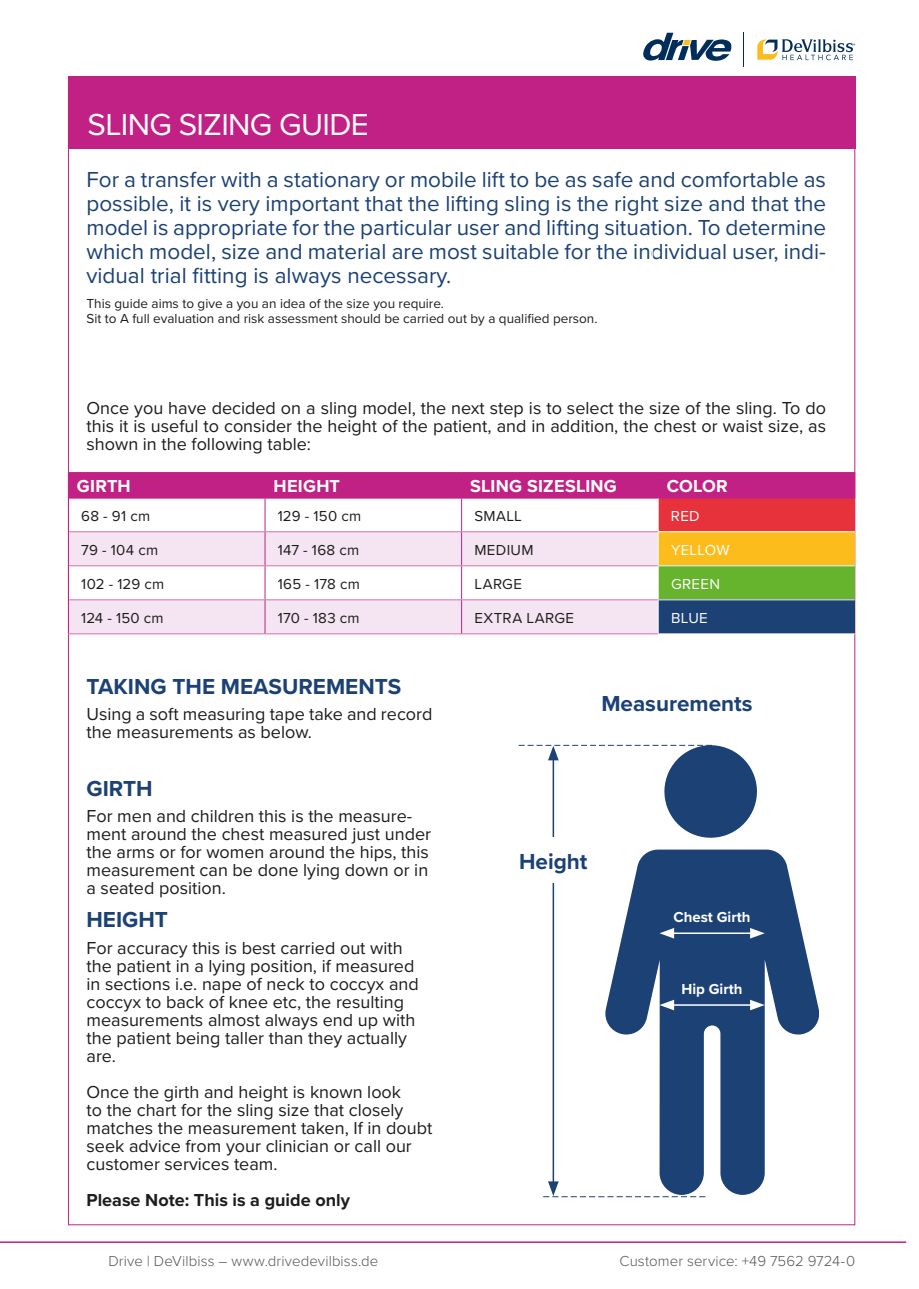
<style>
.page{position:relative;width:919px;height:1289px;background:#fff}
.page>*{position:absolute;margin:0;border:0;box-sizing:border-box;transform-origin:0 0}
.t1{font:31.5px "Proxima Nova";letter-spacing:-.02em;color:#fff}
.t2{font:22.5px/24px "Proxima Nova";color:#1b4175;text-align:justify}
.t3{font:700 22.5px "Proxima Nova";color:#1b4175}
.t4{font:18px/18px "Proxima Nova";color:#1d1d1b}
.t5{font:700 18px "Proxima Nova";letter-spacing:.015em;color:#fff}
.t6{font:700 18px "Proxima Nova";color:#1d1d1b}
.t7{font:15px "Proxima Nova";letter-spacing:.015em;color:#1d1d1b}
.t8{font:300 15px "Proxima Nova";letter-spacing:.005em;color:#575756}
.t9{font:15px "Proxima Nova";letter-spacing:.02em;color:#fff}
.t10{font:700 15px "Proxima Nova";color:#fff}
.t11{font:15px "Proxima Nova";letter-spacing:.035em;color:#1d1d1b}
.t12{font:13.5px/15px "Proxima Nova";color:#1d1d1b}
</style>
<div class="page">
<svg style="left:757px;top:39px;width:98px;height:21px"></svg>
<svg style="left:643px;top:33px;width:88px;height:28px"></svg>
<hr style="left:743px;top:33px;width:1px;height:34px;background:#002d59">
<hr style="left:0;top:1241px;width:906px;height:1px;background:#c12184">
<div style="left:68px;top:77px;width:787px;height:72px;background:#c12184"></div>
<div style="left:658px;top:498px;width:196px;height:33px;background:#e7313b"></div>
<svg style="left:69px;top:532px;width:588px;height:101px;fill:#f5e4f1"></svg>
<div style="left:658px;top:531px;width:196px;height:35px;background:#fcbd1c"></div>
<div style="left:658px;top:566px;width:196px;height:34px;background:#66b32e"></div>
<div style="left:658px;top:600px;width:196px;height:34px;background:#1b4175"></div>
<div style="left:68px;top:472px;width:787px;height:26px;background:#c12184"></div>
<hr style="left:461px;top:497px;width:197px;height:1px;background:#c12184">
<hr style="left:658px;top:497px;width:197px;height:1px;background:#c12184">
<hr style="left:657px;top:531px;width:197px;height:1px;background:#fff">
<hr style="left:657px;top:633px;width:197px;height:1px;background:#fff">
<hr style="left:658px;top:565px;width:196px;height:1px;background:#fff">
<hr style="left:658px;top:599px;width:196px;height:1px;background:#fff">
<hr style="left:68px;top:498px;width:1px;height:33px;background:#c12184">
<hr style="left:264px;top:498px;width:1px;height:33px;background:#c12184">
<hr style="left:461px;top:498px;width:1px;height:33px;background:#c12184">
<hr style="left:68px;top:531px;width:1px;height:35px;background:#c12184">
<hr style="left:69px;top:531px;width:196px;height:1px;background:#d171aa">
<hr style="left:264px;top:532px;width:1px;height:33px;background:#c12184">
<hr style="left:265px;top:531px;width:196px;height:1px;background:#d171aa">
<hr style="left:461px;top:532px;width:1px;height:33px;background:#c12184">
<hr style="left:461px;top:531px;width:196px;height:1px;background:#d171aa">
<hr style="left:68px;top:566px;width:1px;height:34px;background:#c12184">
<hr style="left:69px;top:565px;width:196px;height:1px;background:#d171aa">
<hr style="left:264px;top:566px;width:1px;height:33px;background:#c12184">
<hr style="left:265px;top:565px;width:196px;height:1px;background:#d171aa">
<hr style="left:461px;top:566px;width:1px;height:33px;background:#c12184">
<hr style="left:461px;top:565px;width:196px;height:1px;background:#d171aa">
<hr style="left:68px;top:600px;width:1px;height:33px;background:#c12184">
<hr style="left:69px;top:599px;width:196px;height:1px;background:#d171aa">
<hr style="left:68px;top:633px;width:197px;height:1px;background:#d171aa">
<hr style="left:264px;top:600px;width:1px;height:33px;background:#c12184">
<hr style="left:265px;top:599px;width:196px;height:1px;background:#d171aa">
<hr style="left:265px;top:633px;width:196px;height:1px;background:#d171aa">
<hr style="left:461px;top:600px;width:1px;height:33px;background:#c12184">
<hr style="left:461px;top:599px;width:196px;height:1px;background:#d171aa">
<hr style="left:461px;top:633px;width:196px;height:1px;background:#d171aa">
<svg style="left:605px;top:849px;width:213px;height:345px;fill:#1b4175"></svg>
<hr style="left:552px;top:758px;width:2px;height:425px;background:#1b4175">
<hr style="left:672px;top:1004px;width:80px;height:1px;background:#fff">
<svg style="left:750px;top:999px;width:14px;height:11px"></svg>
<svg style="left:659px;top:999px;width:15px;height:11px"></svg>
<hr style="left:672px;top:932px;width:80px;height:2px;background:#fff">
<svg style="left:750px;top:927px;width:14px;height:11px"></svg>
<svg style="left:659px;top:927px;width:15px;height:11px"></svg>
<svg style="left:543px;top:1181px;width:162px;height:16px"></svg>
<svg style="left:518px;top:745px;width:239px;height:93px"></svg>
<div style="left:503px;top:836px;width:100px;height:46px;background:#fff"></div>
<h1 class="t1" style="left:88px;top:101px;width:283px">SLING SIZING GUIDE</h1>
<p class="t2" style="left:86px;top:166px;width:741px">For a transfer with a stationary or mobile lift to be as safe and comfortable as possible, it is very important that the lifting sling is the right size and that the model is appropriate for the particular user and lifting situation. To determine which model, size and material are most suitable for the individual user, indi&shy;vidual trial fitting is always necessary.</p>
<p class="t12" style="left:86px;top:296px;width:512px">This guide aims to give a you an idea of the size you require.<br>Sit to A full evaluation and risk assessment should be carried out by a qualified person.</p>
<p class="t4" style="left:86px;top:398px;width:741px;text-align:justify">Once you have decided on a sling model, the next step is to select the size of the sling. To do this it is useful to consider the height of the patient, and in addition, the chest or waist size, as shown in the following table:</p>
<p class="t5" style="left:77px;top:473px;width:55px">GIRTH</p>
<p class="t5" style="left:273px;top:473px;width:68px">HEIGHT</p>
<p class="t5" style="left:470px;top:473px;width:148px">SLING SIZESLING</p>
<p class="t5" style="left:666px;top:473px;width:63px">COLOR</p>
<p class="t7" style="left:81px;top:504px;width:70px">68 - 91 cm</p>
<p class="t7" style="left:278px;top:504px;width:85px">129 - 150 cm</p>
<p class="t7" style="left:474px;top:504px;width:49px">SMALL</p>
<p class="t9" style="left:671px;top:504px;width:30px">RED</p>
<p class="t7" style="left:81px;top:538px;width:78px">79 - 104 cm</p>
<p class="t7" style="left:278px;top:538px;width:83px">147 - 168 cm</p>
<p class="t7" style="left:474px;top:538px;width:61px">MEDIUM</p>
<p class="t9" style="left:671px;top:538px;width:60px">YELLOW</p>
<p class="t7" style="left:81px;top:572px;width:85px">102 - 129 cm</p>
<p class="t7" style="left:278px;top:572px;width:84px">165 - 178 cm</p>
<p class="t7" style="left:474px;top:572px;width:49px">LARGE</p>
<p class="t9" style="left:671px;top:572px;width:50px">GREEN</p>
<p class="t7" style="left:81px;top:606px;width:84px">124 - 150 cm</p>
<p class="t7" style="left:278px;top:606px;width:83px">170 - 183 cm</p>
<p class="t11" style="left:474px;top:606px;width:101px">EXTRA LARGE</p>
<p class="t9" style="left:671px;top:606px;width:38px">BLUE</p>
<p class="t3" style="left:86px;top:669px;width:316px">TAKING THE MEASUREMENTS</p>
<p class="t4" style="left:86px;top:704px;width:347px">Using a soft measuring tape take and record the measurements as below.</p>
<p class="t3" style="left:86px;top:772px;width:68px">GIRTH</p>
<p class="t4" style="left:86px;top:805px;width:346px">For men and children this is the measure&shy;ment around the chest measured just under the arms or for women around the hips, this measurement can be done lying down or in a seated position.</p>
<p class="t3" style="left:86px;top:902px;width:83px">HEIGHT</p>
<p class="t4" style="left:86px;top:938px;width:334px">For accuracy this is best carried out with the patient in a lying position, if measured in sections i.e. nape of neck to coccyx and coccyx to back of knee etc, the resulting measurements almost always end up with the patient being taller than they actually are.</p>
<p class="t4" style="left:86px;top:1082px;width:347px">Once the girth and height is known look<br>to the chart for the sling size that closely matches the measurement taken, If in doubt seek advice from your clinician or call our customer services team.</p>
<p class="t6" style="left:86px;top:1186px;width:265px">Please Note: This is a guide only</p>
<p class="t3" style="left:601px;top:686px;width:153px">Measurements</p>
<p class="t3" style="left:519px;top:844px;width:70px">Height</p>
<p class="t10" style="left:673px;top:905px;width:79px">Chest Girth</p>
<p class="t10" style="left:681px;top:977px;width:63px">Hip Girth</p>
<p class="t8" style="left:108px;top:1249px;width:271px">Drive | DeVilbiss – www.drivedevilbiss.de</p>
<p class="t8" style="left:619px;top:1249px;width:237px">Customer service: +49 7562 9724-0</p>
</div>
